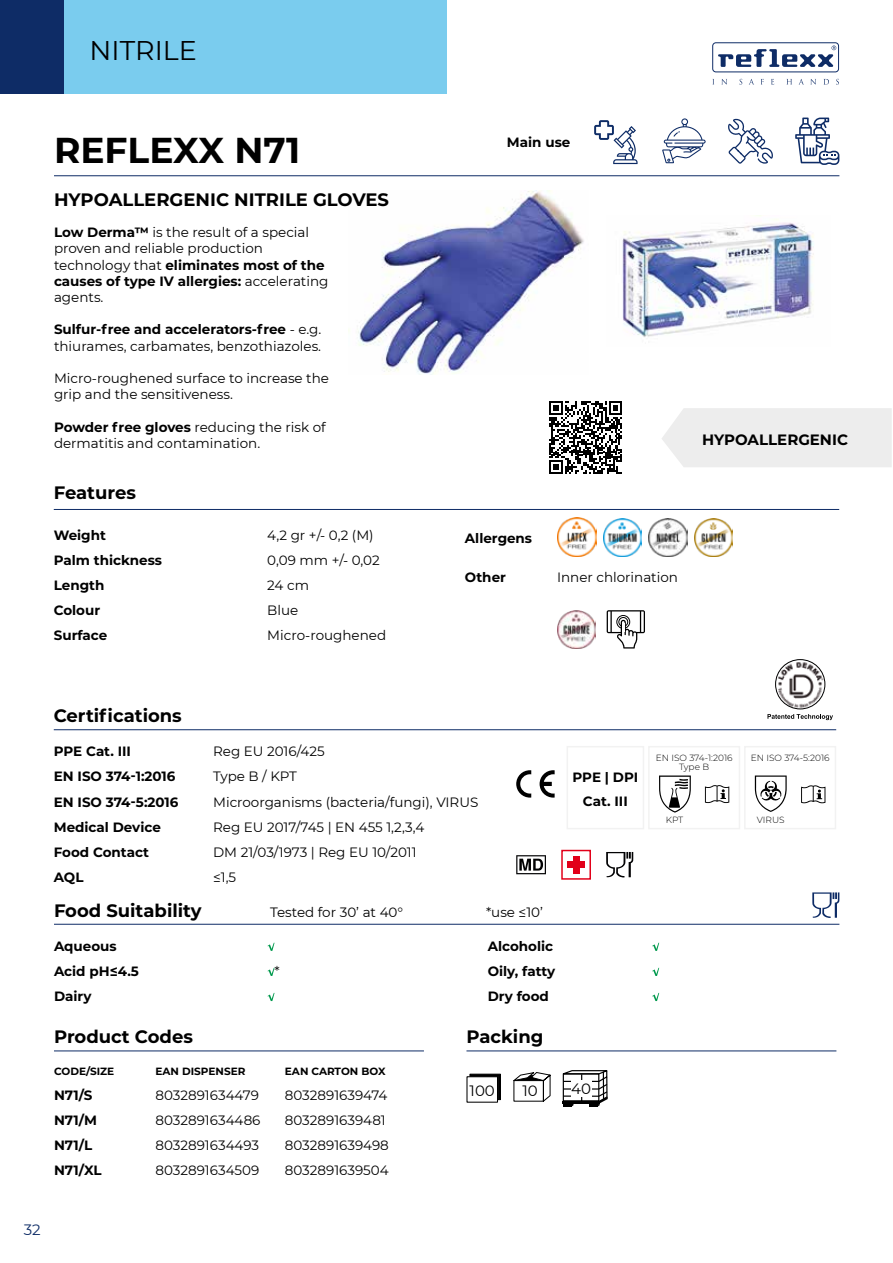
<style>
.page{position:relative;width:893px;height:1263px;background:#fff}
.page>*{position:absolute;margin:0;border:0;box-sizing:border-box;transform-origin:0 0}
.t1{font:700 36px "Montserrat";color:#000}
.t2{font:27px "Montserrat";color:#000}
.t3{font:700 18px "Montserrat";color:#000}
.t4{font:700 15px "Montserrat";color:#000}
.t5{font:15px "Montserrat";color:#000}
.t6{font:15px "Montserrat";color:#0e2c66}
.t7{font:13.5px/16.2px "Montserrat";color:#000}
.t8{font:700 13.5px/24px "Montserrat";color:#000;text-align:center}
.t9{font:700 10.5px "Montserrat";color:#000}
.t10{font:300 9px/9px "Montserrat";color:#000;text-align:center}
.s1{font-weight:700}
</style>
<div class="page">
<div style="left:0;top:0;width:446px;height:94px;background:#7accee"></div>
<div style="left:0;top:0;width:64px;height:94px;background:#0e2c66"></div>
<div style="left:712px;top:43px;width:127px;height:29px;border:1px solid #0e2c66;border-radius:3px"></div>
<svg style="left:718px;top:46px;width:118px;height:21px"></svg>
<svg style="left:721px;top:79px;width:6px;height:6px"></svg>
<svg style="left:739px;top:79px;width:3px;height:6px"></svg>
<svg style="left:749px;top:79px;width:5px;height:5px"></svg>
<svg style="left:771px;top:79px;width:3px;height:6px"></svg>
<svg style="left:786px;top:79px;width:6px;height:5px"></svg>
<svg style="left:799px;top:79px;width:5px;height:5px"></svg>
<svg style="left:810px;top:79px;width:6px;height:6px"></svg>
<svg style="left:823px;top:79px;width:6px;height:6px"></svg>
<svg style="left:836px;top:79px;width:3px;height:6px"></svg>
<hr style="left:54px;top:175px;width:785px;height:1px;background:#0e2c66">
<div style="left:662px;top:408px;width:230px;height:59px;background:#ededed"></div>
<hr style="left:54px;top:1050px;width:370px;height:1px;background:#0e2c66">
<hr style="left:54px;top:924px;width:785px;height:1px;background:#0e2c66">
<svg style="left:812px;top:892px;width:27px;height:26px"></svg>
<hr style="left:466px;top:1050px;width:370px;height:1px;background:#0e2c66">
<svg style="left:562px;top:1070px;width:46px;height:36px"></svg>
<div style="left:571px;top:1080px;width:21px;height:17px;background:#fff"></div>
<svg style="left:513px;top:1072px;width:38px;height:30px"></svg>
<svg style="left:469px;top:1073px;width:32px;height:27px"></svg>
<img style="left:349px;top:190px;width:235px;height:185px">
<img style="left:622px;top:219px;width:192px;height:118px">
<svg style="left:662px;top:118px;width:44px;height:45px"></svg>
<svg style="left:728px;top:118px;width:45px;height:46px"></svg>
<svg style="left:795px;top:118px;width:44px;height:47px"></svg>
<svg style="left:594px;top:120px;width:44px;height:44px"></svg>
<hr style="left:54px;top:509px;width:785px;height:1px;background:#0e2c66">
<hr style="left:54px;top:729px;width:782px;height:1px;background:#0e2c66">
<svg style="left:516px;top:770px;width:15px;height:28px"></svg>
<svg style="left:540px;top:770px;width:15px;height:28px"></svg>
<svg style="left:516px;top:855px;width:30px;height:19px"></svg>
<svg style="left:606px;top:852px;width:27px;height:25px"></svg>
<div style="left:573px;top:856px;width:6px;height:17px;background:#e2001a"></div>
<div style="left:567px;top:861px;width:18px;height:7px;background:#e2001a"></div>
<div style="left:561px;top:850px;width:30px;height:30px;border:2px solid #e2001a"></div>
<div style="left:648px;top:746px;width:92px;height:83px;border:2px solid #e6e6e5"></div>
<svg style="left:659px;top:775px;width:32px;height:38px"></svg>
<svg style="left:705px;top:785px;width:24px;height:18px"></svg>
<div style="left:744px;top:746px;width:92px;height:83px;border:2px solid #e6e6e5"></div>
<svg style="left:755px;top:775px;width:32px;height:37px"></svg>
<svg style="left:801px;top:785px;width:24px;height:18px"></svg>
<div style="left:567px;top:746px;width:77px;height:83px;border:2px solid #e6e6e5"></div>
<img style="left:557px;top:517px;width:39px;height:40px">
<img style="left:603px;top:518px;width:39px;height:38px">
<img style="left:649px;top:518px;width:38px;height:38px">
<img style="left:694px;top:518px;width:39px;height:38px">
<img style="left:776px;top:660px;width:49px;height:49px;border-radius:25px">
<div style="left:775px;top:659px;width:50px;height:50px;border:1px solid #000;border-radius:50%"></div>
<svg style="left:767px;top:714px;width:66px;height:6px"></svg>
<svg style="left:549px;top:401px;width:73px;height:73px"></svg>
<img style="left:557px;top:610px;width:38px;height:38px">
<svg style="left:607px;top:610px;width:38px;height:38px"></svg>
<h2 class="t2" style="left:90px;top:37px;width:109px">NITRILE</h2>
<h1 class="t1" style="left:54px;top:133px;width:248px">REFLEXX N71</h1>
<p class="t8" style="left:507px;top:131px;width:65px">Main use</p>
<h3 class="t3" style="left:54px;top:191px;width:337px">HYPOALLERGENIC NITRILE GLOVES</h3>
<p class="t7" style="left:54px;top:225px;width:276px"><span class="s1">Low Derma™</span> is the result of a special proven and reliable production technology that <span class="s1">eliminates most of the causes of type IV allergies:</span> accelerating agents.</p>
<p class="t7" style="left:54px;top:322px;width:269px"><span class="s1">Sulfur-free and accelerators-free</span> - e.g. thiurames, carbamates, benzothiazoles.</p>
<p class="t7" style="left:54px;top:371px;width:277px">Micro-roughened surface to increase the grip and the sensitiveness.</p>
<p class="t7" style="left:54px;top:419px;width:273px"><span class="s1">Powder free gloves</span> reducing the risk of dermatitis and contamination.</p>
<h3 class="t3" style="left:54px;top:484px;width:84px">Features</h3>
<p class="t8" style="left:54px;top:523px;width:54px">Weight</p>
<p class="t7" style="left:267px;top:527px;width:108px">4,2 gr +/- 0,2 (M)</p>
<p class="t8" style="left:54px;top:549px;width:110px">Palm thickness</p>
<p class="t7" style="left:267px;top:552px;width:114px">0,09 mm +/- 0,02</p>
<p class="t8" style="left:54px;top:574px;width:52px">Length</p>
<p class="t7" style="left:267px;top:577px;width:43px">24 cm</p>
<p class="t8" style="left:54px;top:599px;width:48px">Colour</p>
<p class="t7" style="left:267px;top:603px;width:33px">Blue</p>
<p class="t8" style="left:54px;top:624px;width:55px">Surface</p>
<p class="t7" style="left:267px;top:628px;width:120px">Micro-roughened</p>
<p class="t8" style="left:465px;top:527px;width:69px">Allergens</p>
<p class="t8" style="left:465px;top:566px;width:43px">Other</p>
<p class="t7" style="left:557px;top:569px;width:122px">Inner chlorination</p>
<p class="t4" style="left:702px;top:432px;width:148px">HYPOALLERGENIC</p>
<h3 class="t3" style="left:54px;top:707px;width:130px">Certifications</h3>
<p class="t8" style="left:54px;top:740px;width:79px">PPE Cat. III</p>
<p class="t7" style="left:213px;top:744px;width:113px">Reg EU 2016/425</p>
<p class="t8" style="left:54px;top:765px;width:123px">EN ISO 374-1:2016</p>
<p class="t7" style="left:213px;top:769px;width:85px">Type B / KPT</p>
<p class="t8" style="left:54px;top:790px;width:126px">EN ISO 374-5:2016</p>
<p class="t7" style="left:213px;top:794px;width:267px">Microorganisms (bacteria/fungi), VIRUS</p>
<p class="t8" style="left:54px;top:815px;width:109px">Medical Device</p>
<p class="t7" style="left:213px;top:819px;width:213px">Reg EU 2017/745 | EN 455 1,2,3,4</p>
<p class="t8" style="left:54px;top:841px;width:97px">Food Contact</p>
<p class="t7" style="left:213px;top:845px;width:205px">DM 21/03/1973 | Reg EU 10/2011</p>
<p class="t8" style="left:54px;top:866px;width:31px">AQL</p>
<p class="t7" style="left:213px;top:869px;width:25px">≤1,5</p>
<h3 class="t3" style="left:54px;top:901px;width:149px">Food Suitability</h3>
<p class="t7" style="left:270px;top:903px;width:135px">Tested for 30’ at 40°</p>
<p class="t7" style="left:486px;top:903px;width:59px">*use ≤10’</p>
<p class="t8" style="left:54px;top:934px;width:64px">Aqueous</p>
<p class="t8" style="left:488px;top:934px;width:67px">Alcoholic</p>
<p class="t8" style="left:54px;top:960px;width:86px">Acid pH≤4.5</p>
<p class="t7" style="left:275px;top:963px;width:7px">*</p>
<p class="t8" style="left:488px;top:960px;width:69px">Oily, fatty</p>
<p class="t8" style="left:54px;top:985px;width:39px">Dairy</p>
<p class="t8" style="left:488px;top:985px;width:63px">Dry food</p>
<h3 class="t3" style="left:54px;top:1028px;width:140px">Product Codes</h3>
<h3 class="t3" style="left:466px;top:1028px;width:79px">Packing</h3>
<p class="t8" style="left:573px;top:766px;width:67px">PPE | DPI<br>Cat. III</p>
<p class="t9" style="left:54px;top:1066px;width:62px">CODE/SIZE</p>
<p class="t9" style="left:156px;top:1066px;width:91px">EAN DISPENSER</p>
<p class="t9" style="left:285px;top:1066px;width:102px">EAN CARTON BOX</p>
<p class="t8" style="left:54px;top:1083px;width:40px">N71/S</p>
<p class="t7" style="left:156px;top:1087px;width:105px">8032891634479</p>
<p class="t7" style="left:285px;top:1087px;width:104px">8032891639474</p>
<p class="t8" style="left:54px;top:1108px;width:44px">N71/M</p>
<p class="t7" style="left:156px;top:1112px;width:106px">8032891634486</p>
<p class="t7" style="left:285px;top:1112px;width:102px">8032891639481</p>
<p class="t8" style="left:54px;top:1133px;width:40px">N71/L</p>
<p class="t7" style="left:156px;top:1137px;width:105px">8032891634493</p>
<p class="t7" style="left:285px;top:1137px;width:106px">8032891639498</p>
<p class="t8" style="left:54px;top:1159px;width:49px">N71/XL</p>
<p class="t7" style="left:156px;top:1162px;width:105px">8032891634509</p>
<p class="t7" style="left:285px;top:1162px;width:105px">8032891639504</p>
<p class="t5" style="left:470px;top:1083px;width:27px">100</p>
<p class="t5" style="left:522px;top:1083px;width:17px">10</p>
<p class="t5" style="left:571px;top:1081px;width:21px">40</p>
<p class="t6" style="left:24px;top:1222px;width:18px">32</p>
<p class="t10" style="left:656px;top:754px;width:78px">EN ISO 374-1:2016<br>Type B</p>
<p class="t10" style="left:666px;top:816px;width:19px">KPT</p>
<p class="t10" style="left:751px;top:754px;width:80px">EN ISO 374-5:2016</p>
<p class="t10" style="left:757px;top:816px;width:29px">VIRUS</p>
</div>
